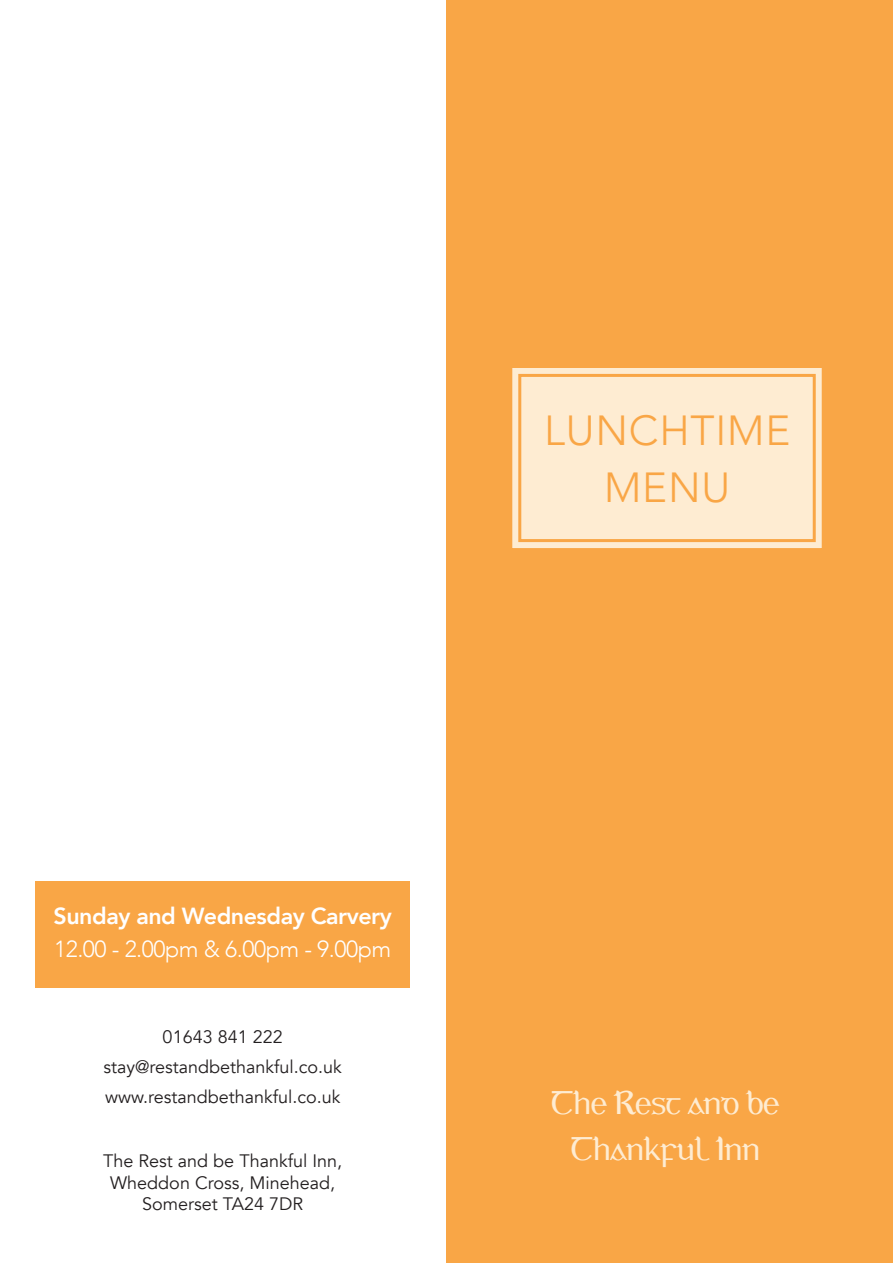
<style>
.page{position:relative;width:893px;height:1263px;background:#fff}
.page>*{position:absolute;margin:0;border:0;box-sizing:border-box;transform-origin:0 0}
.t1{font:300 42px/57px "Avenir";letter-spacing:.02em;color:#f9a646;text-align:center}
.t2{font:34.95px/46.5px "Bunchlo";letter-spacing:-.04em;color:#feecd2;text-align:center}
.t3{font:300 23.25px "Avenir";letter-spacing:-.02em;color:#fff}
.t4{font:800 23.25px "Avenir";letter-spacing:-.02em;color:#fff}
.t5{font:18px/30.2px "Avenir";color:#231f20;text-align:center}
</style>
<div class="page">
<div style="left:36px;top:881px;width:374px;height:107px;background:#f9a646"></div>
<div style="left:446px;top:0;width:447px;height:1263px;background:#f9a646"></div>
<div style="left:512px;top:368px;width:310px;height:180px;background:#feecd2"></div>
<div style="left:518px;top:374px;width:298px;height:168px;border:3px solid #f9a646"></div>
<h1 class="t1" style="left:544px;top:402px;width:248px">LUNCHTIME<br>MENU</h1>
<p class="t4" style="left:54px;top:898px;width:340px">Sunday and Wednesday Carvery</p>
<p class="t3" style="left:54px;top:935px;width:339px">12.00 - 2.00pm &amp; 6.00pm - 9.00pm</p>
<p class="t5" style="left:103px;top:1022px;width:240px">01643 841 222 stay@restandbethankful.co.uk www.restandbethankful.co.uk</p>
<p class="t5" style="left:103px;top:1150px;width:240px;line-height:21.6px">The Rest and be Thankful Inn,<br>Wheddon Cross, Minehead,<br>Somerset TA24 7DR</p>
<h2 class="t2" style="left:551px;top:1079px;width:231px">The Rest and be<br>Thankful Inn</h2>
</div>
